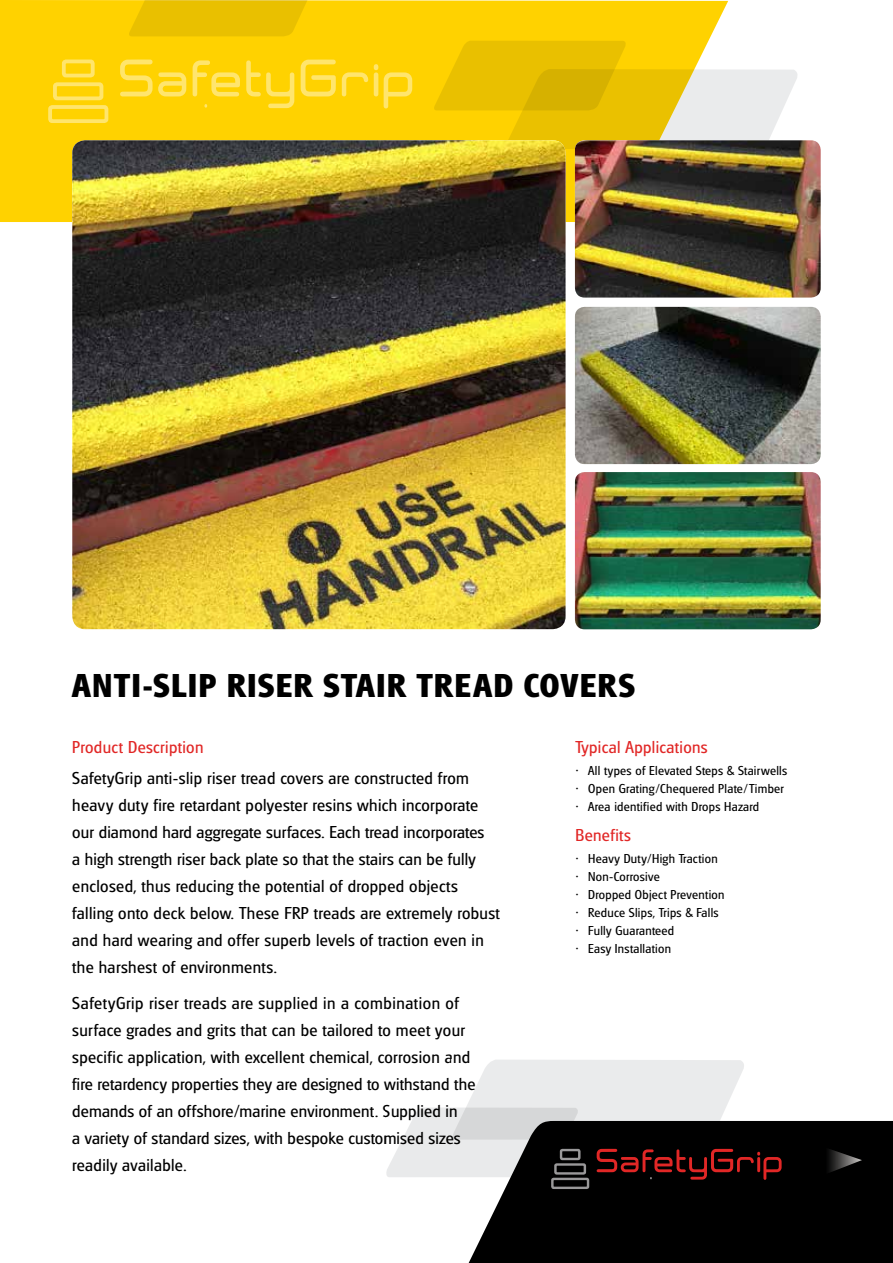
<style>
.page{position:relative;width:893px;height:1263px;background:#fff}
.page>*{position:absolute;margin:0;border:0;box-sizing:border-box;transform-origin:0 0}
.t1{font:700 34.5px "Glasgow";letter-spacing:.05em;color:#000}
.t2{font:18px/27px "Glasgow";letter-spacing:.02em;color:#000}
.t3{font:18px "Glasgow";letter-spacing:.02em;color:#e12726}
.t4{font:13.5px "Glasgow";letter-spacing:.02em;color:#000}
</style>
<div class="page">
<div style="left:0;top:0;width:728px;height:222px;background:#ffd200"></div>
<svg style="left:433px;top:41px;width:364px;height:108px;background:#edd14b"></svg>
<svg style="left:128px;top:0;width:194px;height:37px;background:#ecc301"></svg>
<img style="left:575px;top:140px;width:246px;height:158px">
<img style="left:575px;top:307px;width:246px;height:157px">
<img style="left:575px;top:472px;width:246px;height:157px">
<div style="left:469px;top:1121px;width:424px;height:142px;background:#000"></div>
<svg style="left:386px;top:1060px;width:396px;height:129px"></svg>
<img style="left:72px;top:140px;width:494px;height:489px">
<svg style="left:825px;top:1147px;width:37px;height:27px"></svg>
<svg style="left:48px;top:60px;width:60px;height:63px;background:#ffd824"></svg>
<svg style="left:301px;top:60px;width:35px;height:36px"></svg>
<svg style="left:384px;top:72px;width:28px;height:37px"></svg>
<svg style="left:120px;top:59px;width:66px;height:37px;background:#ffd928"></svg>
<svg style="left:193px;top:60px;width:47px;height:36px;background:#ffd92a"></svg>
<svg style="left:246px;top:60px;width:48px;height:48px;background:#ffd71f"></svg>
<svg style="left:342px;top:72px;width:26px;height:24px"></svg>
<svg style="left:374px;top:64px;width:4px;height:32px"></svg>
<svg style="left:204px;top:104px;width:3px;height:4px"></svg>
<h1 class="t1" style="left:72px;top:666px;width:564px">ANTI-SLIP RISER STAIR TREAD COVERS</h1>
<p class="t3" style="left:72px;top:737px;width:133px">Product Description</p>
<p class="t2" style="left:72px;top:765px;width:429px">SafetyGrip anti-slip riser tread covers are constructed from heavy duty fire retardant polyester resins which incorporate our diamond hard aggregate surfaces. Each tread incorporates<br>a high strength riser back plate so that the stairs can be fully enclosed, thus reducing the potential of dropped objects falling onto deck below. These FRP treads are extremely robust and hard wearing and offer superb levels of traction even in the harshest of environments.</p>
<p class="t2" style="left:72px;top:990px;width:405px">SafetyGrip riser treads are supplied in a combination of surface grades and grits that can be tailored to meet your specific application, with excellent chemical, corrosion and fire retardency properties they are designed to withstand the demands of an offshore/marine environment. Supplied in<br>a variety of standard sizes, with bespoke customised sizes readily available.</p>
<p class="t3" style="left:575px;top:737px;width:134px">Typical Applications</p>
<p class="t4" style="left:575px;top:763px;width:213px">• All types of Elevated Steps &amp; Stairwells</p>
<p class="t4" style="left:575px;top:781px;width:210px">• Open Grating/Chequered Plate/Timber</p>
<p class="t4" style="left:575px;top:799px;width:185px">• Area identified with Drops Hazard</p>
<p class="t3" style="left:575px;top:825px;width:57px">Benefits</p>
<p class="t4" style="left:575px;top:851px;width:144px">• Heavy Duty/High Traction</p>
<p class="t4" style="left:575px;top:869px;width:86px">• Non-Corrosive</p>
<p class="t4" style="left:575px;top:887px;width:150px">• Dropped Object Prevention</p>
<p class="t4" style="left:575px;top:905px;width:145px">• Reduce Slips, Trips &amp; Falls</p>
<p class="t4" style="left:575px;top:923px;width:100px">• Fully Guaranteed</p>
<p class="t4" style="left:575px;top:941px;width:97px">• Easy Installation</p>
</div>
